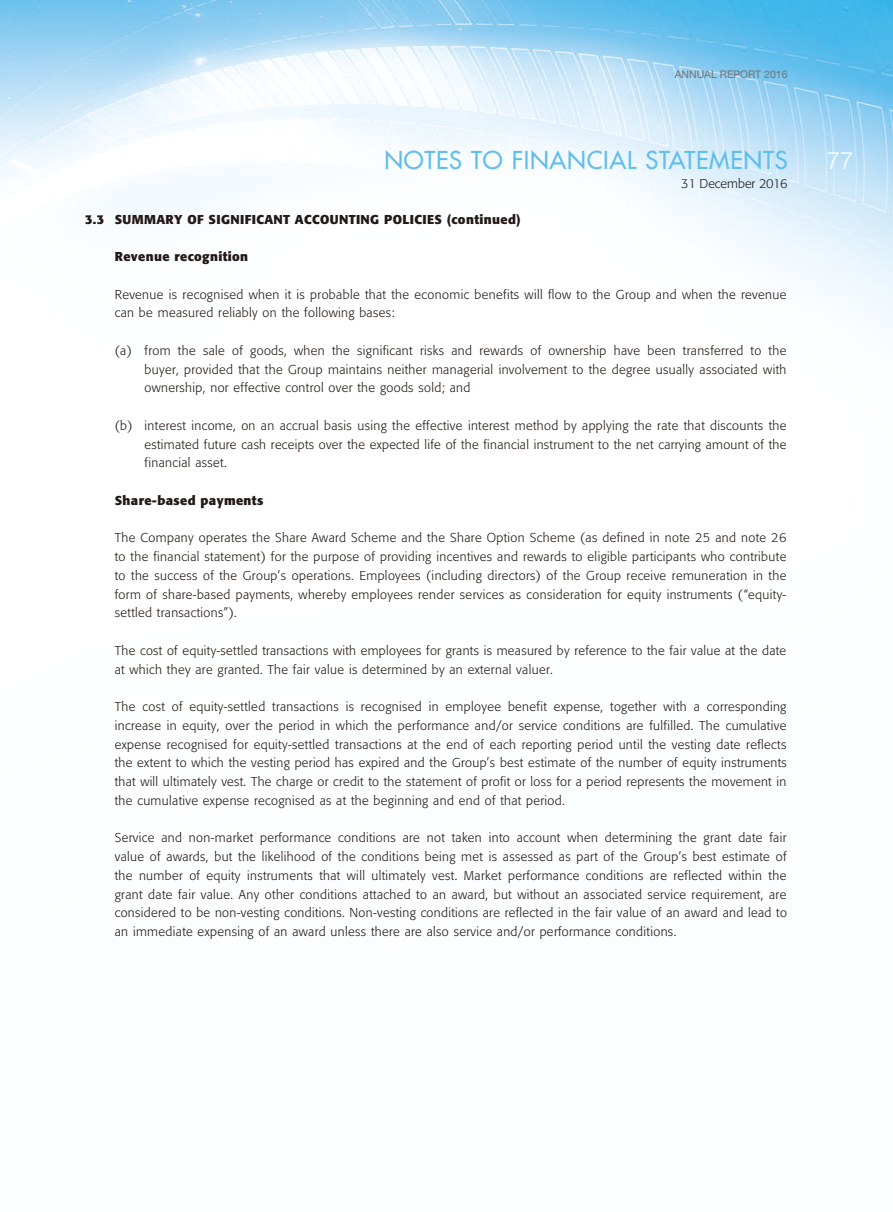
<style>
.page{position:relative;width:893px;height:1212px;background:#fff}
.page>*{position:absolute;margin:0;border:0;box-sizing:border-box;transform-origin:0 0}
.t1{font:500 24px "Futura Std";letter-spacing:.03em;color:#61beec}
.t2{font:300 24px "Helvetica Neue LT Std";color:#fff}
.t3{font:300 12.75px/18.8px "Formata";letter-spacing:.03em;color:#231916;text-align:justify}
.t4{font:700 12.75px "Formata";letter-spacing:.03em;color:#231916}
.t5{font:300 12.75px "Formata";color:#231916}
.t6{font:10.5px "Helvetica Neue LT Std";color:#727272}
</style>
<div class="page">
<img style="left:0;top:0;width:893px;height:325px">
<p class="t6" style="left:675px;top:68px;width:114px">ANNUAL REPORT 2016</p>
<h1 class="t1" style="left:384px;top:145px;width:405px">NOTES TO FINANCIAL STATEMENTS</h1>
<h1 class="t2" style="left:827px;top:146px;width:28px">77</h1>
<p class="t5" style="left:681px;top:176px;width:108px">31 December 2016</p>
<p class="t4" style="left:85px;top:211px;width:437px">3.3 SUMMARY OF SIGNIFICANT ACCOUNTING POLICIES (continued)</p>
<p class="t4" style="left:115px;top:248px;width:135px">Revenue recognition</p>
<p class="t3" style="left:115px;top:285px;width:673px">Revenue is recognised when it is probable that the economic benefits will flow to the Group and when the revenue can be measured reliably on the following bases:</p>
<p class="t3" style="left:145px;top:341px;width:643px;text-indent:-30px">(a) from the sale of goods, when the significant risks and rewards of ownership have been transferred to the buyer, provided that the Group maintains neither managerial involvement to the degree usually associated with ownership, nor effective control over the goods sold; and</p>
<p class="t3" style="left:145px;top:416px;width:643px;text-indent:-30px">(b) interest income, on an accrual basis using the effective interest method by applying the rate that discounts the estimated future cash receipts over the expected life of the financial instrument to the net carrying amount of the financial asset.</p>
<p class="t4" style="left:115px;top:492px;width:150px">Share-based payments</p>
<p class="t3" style="left:115px;top:529px;width:673px">The Company operates the Share Award Scheme and the Share Option Scheme (as defined in note 25 and note 26 to the financial statement) for the purpose of providing incentives and rewards to eligible participants who contribute to the success of the Group’s operations. Employees (including directors) of the Group receive remuneration in the form of share-based payments, whereby employees render services as consideration for equity instruments (“equity&shy;settled transactions”).</p>
<p class="t3" style="left:115px;top:641px;width:673px">The cost of equity-settled transactions with employees for grants is measured by reference to the fair value at the date at which they are granted. The fair value is determined by an external valuer.</p>
<p class="t3" style="left:115px;top:697px;width:673px">The cost of equity-settled transactions is recognised in employee benefit expense, together with a corresponding increase in equity, over the period in which the performance and/or service conditions are fulfilled. The cumulative expense recognised for equity-settled transactions at the end of each reporting period until the vesting date reflects the extent to which the vesting period has expired and the Group’s best estimate of the number of equity instruments that will ultimately vest. The charge or credit to the statement of profit or loss for a period represents the movement in the cumulative expense recognised as at the beginning and end of that period.</p>
<p class="t3" style="left:115px;top:829px;width:674px">Service and non-market performance conditions are not taken into account when determining the grant date fair value of awards, but the likelihood of the conditions being met is assessed as part of the Group’s best estimate of the number of equity instruments that will ultimately vest. Market performance conditions are reflected within the grant date fair value. Any other conditions attached to an award, but without an associated service requirement, are considered to be non-vesting conditions. Non-vesting conditions are reflected in the fair value of an award and lead to an immediate expensing of an award unless there are also service and/or performance conditions.</p>
</div>
